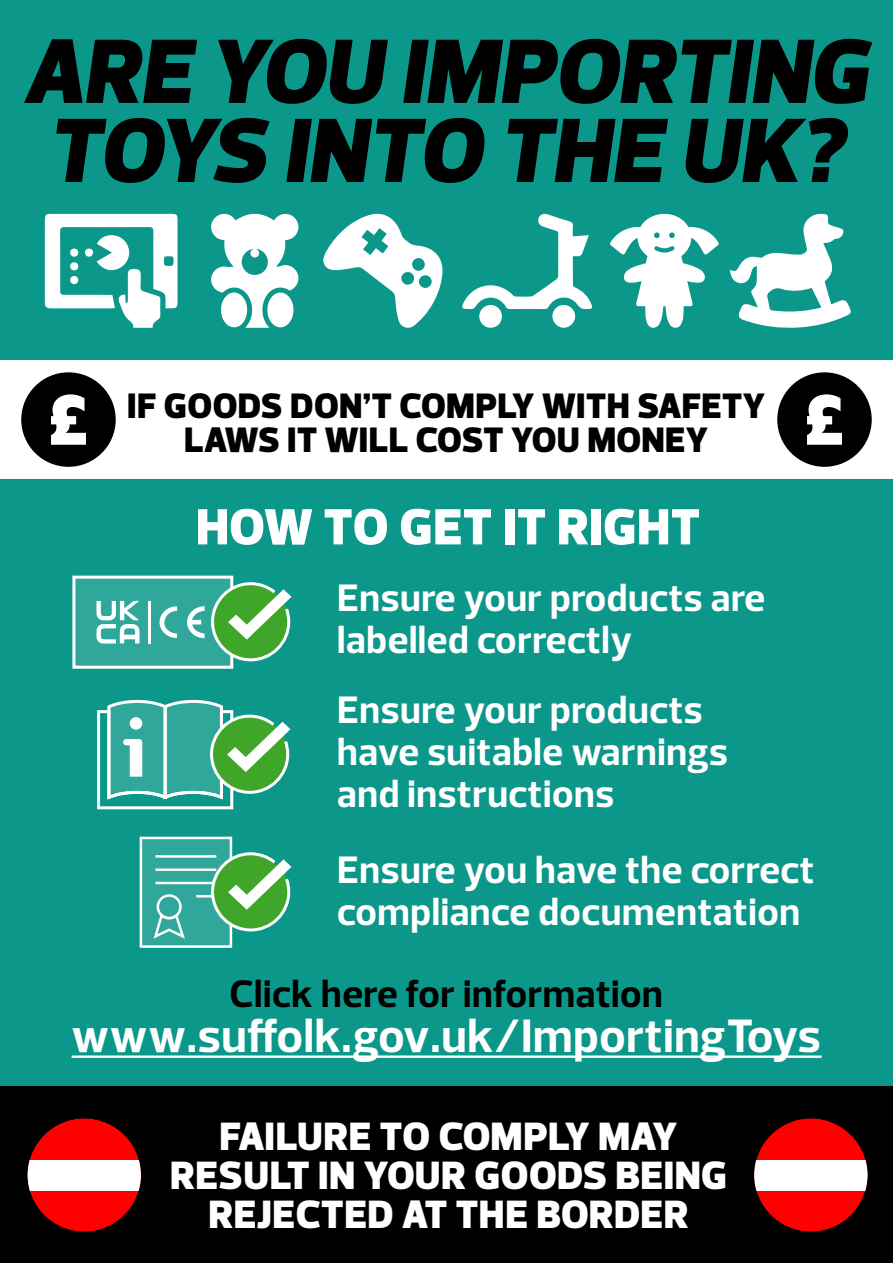
<style>
.page{position:relative;width:893px;height:1263px;background:#0b988a}
.page>*{position:absolute;margin:0;border:0;box-sizing:border-box;transform-origin:0 0}
.t1{font:italic 900 92.85px/79.1px "Prelo";color:#000}
.t2{font:900 51.75px "Prelo";letter-spacing:.015em;color:#fff}
.t3{font:700 47.7px "Prelo";letter-spacing:.015em;color:#fff}
.t4{font:900 40.2px/38.8px "Prelo";letter-spacing:.015em;color:#fff;text-align:center}
.t5{font:700 39px/42px "Prelo";letter-spacing:.015em;color:#fff}
.t6{font:700 39px "Prelo";letter-spacing:.015em;color:#000}
.t7{font:900 36px/34.5px "Prelo";letter-spacing:.005em;color:#000;text-align:center}
</style>
<div class="page">
<div style="left:0;top:1086px;width:893px;height:177px;background:#000"></div>
<hr style="left:72px;top:1055px;width:749px;height:3px;background:#fff">
<div style="left:140px;top:837px;width:92px;height:111px;background:#2fa79b"></div>
<div style="left:140px;top:837px;width:92px;height:111px;border:2px solid #fff"></div>
<hr style="left:155px;top:855px;width:61px;height:3px;background:#fff">
<hr style="left:155px;top:868px;width:61px;height:3px;background:#fff">
<hr style="left:155px;top:882px;width:61px;height:2px;background:#fff">
<hr style="left:196px;top:895px;width:20px;height:2px;background:#fff">
<div style="left:157px;top:894px;width:25px;height:25px;border:2px solid #fff;border-radius:50%"></div>
<svg style="left:153px;top:911px;width:32px;height:28px"></svg>
<svg style="left:210px;top:851px;width:82px;height:82px"></svg>
<div style="left:72px;top:576px;width:161px;height:93px;background:#2fa79b"></div>
<div style="left:72px;top:576px;width:161px;height:93px;border:3px solid #fff"></div>
<svg style="left:159px;top:606px;width:18px;height:32px"></svg>
<svg style="left:96px;top:600px;width:44px;height:44px"></svg>
<hr style="left:148px;top:601px;width:3px;height:42px;background:#fff">
<svg style="left:187px;top:581px;width:105px;height:82px"></svg>
<svg style="left:97px;top:699px;width:194px;height:111px"></svg>
<svg style="left:730px;top:213px;width:121px;height:115px"></svg>
<svg style="left:462px;top:213px;width:130px;height:96px"></svg>
<div style="left:552px;top:305px;width:23px;height:23px;background:#fff;border-radius:50%"></div>
<div style="left:479px;top:305px;width:23px;height:23px;background:#fff;border-radius:50%"></div>
<svg style="left:45px;top:214px;width:133px;height:114px"></svg>
<div style="left:70px;top:248px;width:8px;height:9px;background:#fff;border-radius:50%"></div>
<div style="left:70px;top:276px;width:8px;height:8px;background:#fff;border-radius:50%"></div>
<div style="left:85px;top:249px;width:8px;height:8px;background:#fff;border-radius:4px"></div>
<div style="left:70px;top:262px;width:8px;height:8px;background:#fff;border-radius:50%"></div>
<svg style="left:323px;top:213px;width:119px;height:115px"></svg>
<svg style="left:211px;top:213px;width:88px;height:115px"></svg>
<svg style="left:610px;top:213px;width:109px;height:115px"></svg>
<div style="left:28px;top:1118px;width:113px;height:114px;background:#f00;border-radius:50%"></div>
<div style="left:28px;top:1160px;width:113px;height:30px;background:#fff"></div>
<div style="left:754px;top:1118px;width:113px;height:114px;background:#f00;border-radius:50%"></div>
<div style="left:754px;top:1160px;width:113px;height:30px;background:#fff"></div>
<div style="left:0;top:360px;width:893px;height:119px;background:#fff"></div>
<div style="left:777px;top:372px;width:95px;height:95px;background:#000;border-radius:50%"></div>
<svg style="left:807px;top:394px;width:35px;height:51px"></svg>
<div style="left:21px;top:372px;width:95px;height:95px;background:#000;border-radius:50%"></div>
<svg style="left:51px;top:394px;width:35px;height:51px"></svg>
<h1 class="t1" style="left:23px;top:33px;width:846px">ARE YOU IMPORTING<br>TOYS INTO THE UK?</h1>
<p class="t7" style="left:127px;top:388px;width:639px">IF GOODS DON’T COMPLY WITH SAFETY<br>LAWS IT WILL COST YOU MONEY</p>
<h2 class="t2" style="left:196px;top:495px;width:505px">HOW TO GET IT RIGHT</h2>
<p class="t5" style="left:337px;top:577px;width:429px">Ensure your products are labelled correctly</p>
<p class="t5" style="left:337px;top:689px;width:392px">Ensure your products have suitable warnings and instructions</p>
<p class="t5" style="left:337px;top:849px;width:479px">Ensure you have the correct compliance documentation</p>
<p class="t6" style="left:229px;top:970px;width:435px">Click here for information</p>
<p class="t3" style="left:72px;top:1006px;width:751px">www.suffolk.gov.uk/ImportingToys</p>
<p class="t4" style="left:170px;top:1117px;width:558px">FAILURE TO COMPLY MAY<br>RESULT IN YOUR GOODS BEING<br>REJECTED AT THE BORDER</p>
</div>
